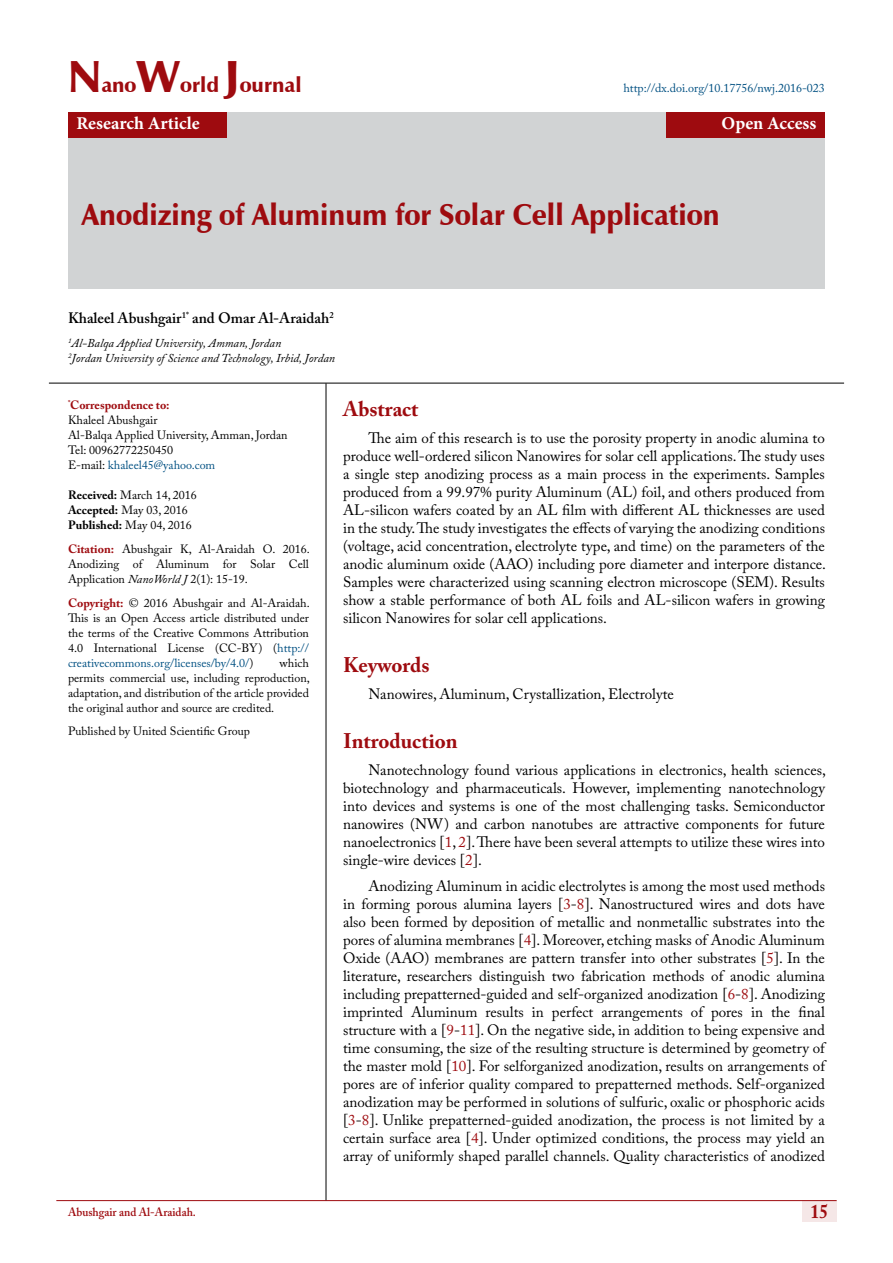
<style>
.page{position:relative;width:893px;height:1263px;background:#fff}
.page>*{position:absolute;margin:0;border:0;box-sizing:border-box;transform-origin:0 0}
.t1{font:900 30px "Zapf Humanist 601 BT";color:#9e0b0f;scale:.95 1}
.t2{font:700 21px "Adobe Caslon Pro";color:#9e0b0f}
.t3{font:900 21px "Zapf Humanist 601 BT";color:#9e0b0f}
.t4{font:700 19.5px "Adobe Caslon Pro";color:#9e0b0f;scale:.9 1}
.t5{font:700 18px "Minion Pro";color:#fff}
.t6{font:15px/18px "Adobe Caslon Pro";color:#000;text-align:justify}
.t7{font:600 15px "Adobe Caslon Pro";color:#000}
.t8{font:12px/15px "Adobe Caslon Pro";color:#000;text-align:justify}
.t9{font:italic 12px/15px "Adobe Caslon Pro";color:#000}
.t10{font:12px "Adobe Caslon Pro";color:#005082}
.t11{font:600 12px "Adobe Caslon Pro";color:#9e0b0f;scale:.95 1}
.s1{font-size:45px}
.s2{font-weight:700;color:#9e0b0f}
.s3{color:#005082}
.s4{font-weight:700}
.s5{font-style:italic}
.s6{color:#9e0b0f}
</style>
<div class="page">
<div style="left:802px;top:1200px;width:35px;height:21px;background:#f5e7e7"></div>
<hr style="left:56px;top:1200px;width:781px;height:1px;background:#9e0b0f">
<div style="left:68px;top:112px;width:757px;height:177px;background:#d1d3d4"></div>
<div style="left:68px;top:112px;width:159px;height:26px;background:#9e0b0f"></div>
<div style="left:666px;top:112px;width:159px;height:26px;background:#9e0b0f"></div>
<hr style="left:326px;top:383px;width:1px;height:817px;background:#000">
<hr style="left:49px;top:383px;width:795px;height:1px;background:#000">
<h2 class="t3" style="left:68px;top:72px;width:235px"><span class="s1">N</span>ano<span class="s1">W</span>orld <span class="s1">J</span>ournal</h2>
<p class="t5" style="left:77px;top:111px;width:125px">Research Article</p>
<p class="t5" style="left:721px;top:111px;width:96px">Open Access</p>
<p class="t10" style="left:623px;top:81px;width:203px">http://dx.doi.org/10.17756/nwj.2016-023</p>
<h1 class="t1" style="left:82px;top:196px;width:673px">Anodizing of Aluminum for Solar Cell Application</h1>
<p class="t7" style="left:68px;top:309px;width:267px">Khaleel Abushgair<sup>1*</sup> and Omar Al-Araidah<sup>2</sup></p>
<p class="t9" style="left:68px;top:335px;width:269px"><sup>1</sup>Al-Balqa Applied University, Amman, Jordan<br><sup>2</sup>Jordan University of Science and Technology, Irbid, Jordan</p>
<p class="t8" style="left:68px;top:398px;width:221px;text-align:left"><sup>*</sup><span class="s2">Correspondence to:<br></span>Khaleel Abushgair<br>Al-Balqa Applied University, Amman, Jordan<br>Tel: 00962772250450<br>E-mail: <span class="s3">khaleel45@yahoo.com</span></p>
<p class="t8" style="left:68px;top:488px;width:130px;text-align:left"><span class="s4">Received:</span> March 14, 2016<br><span class="s4">Accepted:</span> May 03, 2016<br><span class="s4">Published:</span> May 04, 2016</p>
<p class="t8" style="left:68px;top:541px;width:243px"><span class="s2">Citation:</span> Abushgair K, Al-Araidah O. 2016.<br>Anodizing of Aluminum for Solar Cell Application <span class="s5">NanoWorld J</span> 2(1): 15-19.</p>
<p class="t8" style="left:68px;top:595px;width:243px"><span class="s2">Copyright:</span> © 2016 Abushgair and Al-Araidah.<br>This is an Open Access article distributed under the terms of the Creative Commons Attribution 4.0 International License (CC-BY) (<span class="s3">http:// creativecommons.org/licenses/by/4.0/</span>)</p>
<h2 class="t2" style="left:343px;top:397px;width:77px">Abstract</h2>
<p class="t6" style="left:343px;top:429px;width:484px;text-indent:26px">The aim of this research is to use the porosity property in anodic alumina to produce well-ordered silicon Nanowires for solar cell applications. The study uses a single step anodizing process as a main process in the experiments. Samples produced from a 99.97% purity Aluminum (AL) foil, and others produced from AL-silicon wafers coated by an AL film with different AL thicknesses are used in the study. The study investigates the effects of varying the anodizing conditions (voltage, acid concentration, electrolyte type, and time) on the parameters of the anodic aluminum oxide (AAO) including pore diameter and interpore distance.<br>Samples were characterized using scanning electron microscope (SEM). Results show a stable performance of both AL foils and AL-silicon wafers in growing silicon Nanowires for solar cell applications.</p>
<h2 class="t2" style="left:343px;top:653px;width:88px">Keywords</h2>
<p class="t6" style="left:369px;top:685px;width:307px">Nanowires, Aluminum, Crystallization, Electrolyte</p>
<h2 class="t2" style="left:343px;top:729px;width:116px">Introduction</h2>
<p class="t6" style="left:343px;top:761px;width:484px;text-indent:26px">Nanotechnology found various applications in electronics, health sciences, biotechnology and pharmaceuticals. However, implementing nanotechnology into devices and systems is one of the most challenging tasks. Semiconductor nanowires (NW) and carbon nanotubes are attractive components for future nanoelectronics [<span class="s6">1</span>, <span class="s6">2</span>]. There have been several attempts to utilize these wires into single-wire devices [<span class="s6">2</span>].</p>
<p class="t6" style="left:343px;top:877px;width:483px;text-indent:26px">Anodizing Aluminum in acidic electrolytes is among the most used methods in forming porous alumina layers [<span class="s6">3</span>-<span class="s6">8</span>]. Nanostructured wires and dots have also been formed by deposition of metallic and nonmetallic substrates into the pores of alumina membranes [<span class="s6">4</span>]. Moreover, etching masks of Anodic Aluminum Oxide (AAO) membranes are pattern transfer into other substrates [<span class="s6">5</span>]. In the literature, researchers distinguish two fabrication methods of anodic alumina including prepatterned-guided and self-organized anodization [<span class="s6">6</span>-<span class="s6">8</span>]. Anodizing imprinted Aluminum results in perfect arrangements of pores in the final structure with a [<span class="s6">9</span>-<span class="s6">11</span>]. On the negative side, in addition to being expensive and time consuming, the size of the resulting structure is determined by geometry of the master mold [<span class="s6">10</span>]. For selforganized anodization, results on arrangements of pores are of inferior quality compared to prepatterned methods. Self-organized anodization may be performed in solutions of sulfuric, oxalic or phosphoric acids [<span class="s6">3</span>-<span class="s6">8</span>]. Unlike prepatterned-guided anodization, the process is not limited by a certain surface area [<span class="s6">4</span>]. Under optimized conditions, the process may yield an array of uniformly shaped parallel channels. Quality characteristics of anodized</p>
<p class="t8" style="left:68px;top:655px;width:243px;text-indent:212px">which permits commercial use, including reproduction, adaptation, and distribution of the article provided the original author and source are credited.</p>
<p class="t8" style="left:68px;top:723px;width:183px">Published by United Scientific Group</p>
<p class="t11" style="left:68px;top:1204px;width:136px">Abushgair and Al-Araidah.</p>
<h3 class="t4" style="left:811px;top:1200px;width:21px">15</h3>
</div>
